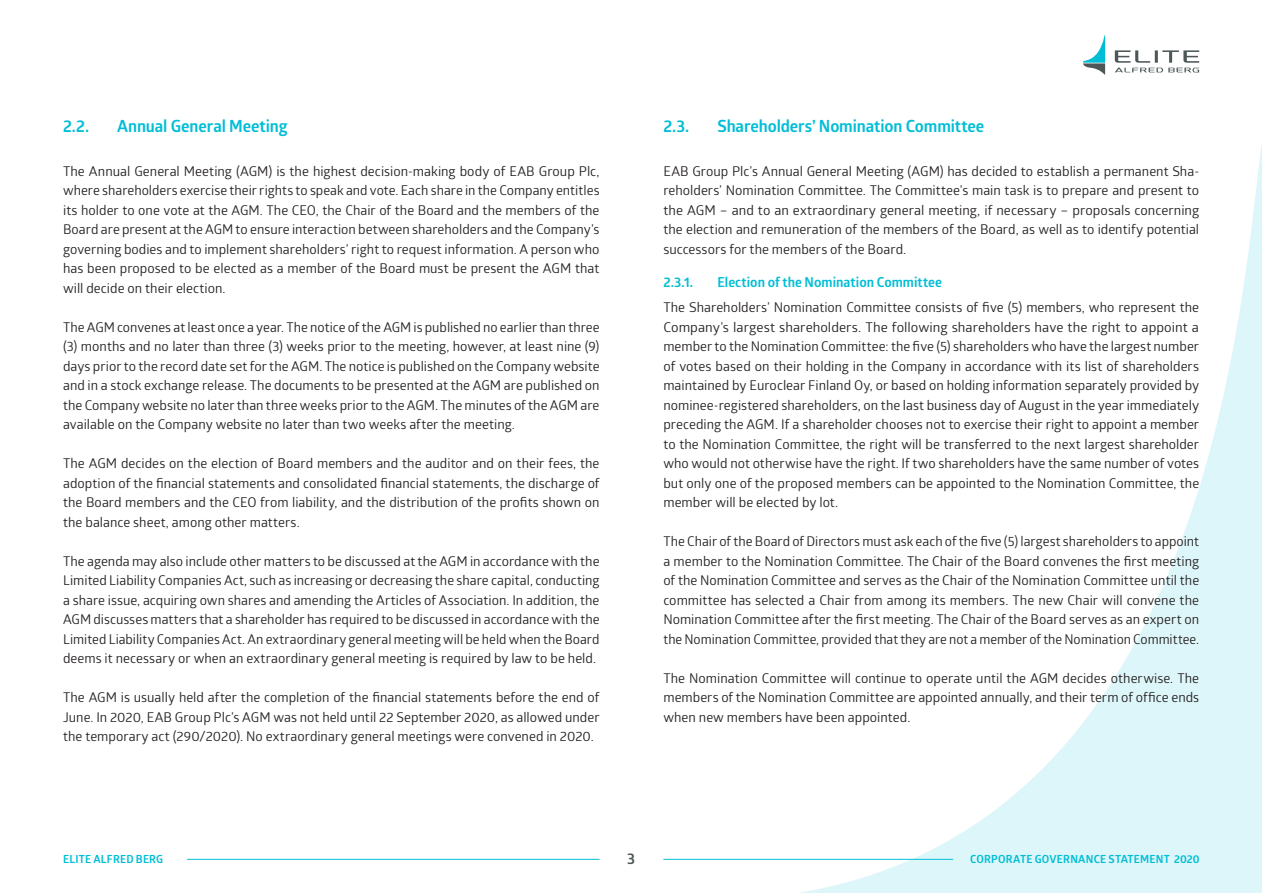
<style>
.page{position:relative;width:1263px;height:893px;background:#fff}
.page>*{position:absolute;margin:0;border:0;box-sizing:border-box;transform-origin:0 0}
.Väliotsikko_2{font:700 16.5px "Glober";letter-spacing:-.005em;color:#00bed6}
.t1{font:700 15px "Glober";color:#4d5758}
.Leipis-perusteksti{font:13.5px/19.5px "Glober";color:#231f20;text-align:justify}
.Väliotsikko_3{font:700 13.5px "Glober";letter-spacing:.005em;color:#00bed6}
.t2{font:700 10.95px "Glober";letter-spacing:.02em;color:#00bed6}
</style>
<div class="page">
<svg style="left:770px;top:143px;width:492px;height:750px"></svg>
<svg style="left:1115px;top:50px;width:84px;height:22px"></svg>
<svg style="left:1083px;top:35px;width:22px;height:40px"></svg>
<hr style="left:187px;top:859px;width:413px;height:1px;background:#00bed6">
<hr style="left:663px;top:859px;width:290px;height:1px;background:#00bed6">
<p class="Väliotsikko_2" style="left:63px;top:114px;width:28px">2.2.</p>
<p class="Väliotsikko_2" style="left:117px;top:114px;width:172px">Annual General Meeting</p>
<p class="Leipis-perusteksti" style="left:63px;top:160px;width:538px">The Annual General Meeting (AGM) is the highest decision-making body of EAB Group Plc, where shareholders exercise their rights to speak and vote. Each share in the Company entitles its holder to one vote at the AGM. The CEO, the Chair of the Board and the members of the Board are present at the AGM to ensure interaction between shareholders and the Company’s governing bodies and to implement shareholders’ right to request information. A person who has been proposed to be elected as a member of the Board must be present the AGM that will decide on their election.</p>
<p class="Leipis-perusteksti" style="left:63px;top:316px;width:538px">The AGM convenes at least once a year. The notice of the AGM is published no earlier than three (3) months and no later than three (3) weeks prior to the meeting, however, at least nine (9) days prior to the record date set for the AGM. The notice is published on the Company website and in a stock exchange release. The documents to be presented at the AGM are published on the Company website no later than three weeks prior to the AGM. The minutes of the AGM are available on the Company website no later than two weeks after the meeting.</p>
<p class="Leipis-perusteksti" style="left:63px;top:453px;width:538px">The AGM decides on the election of Board members and the auditor and on their fees, the adoption of the financial statements and consolidated financial statements, the discharge of the Board members and the CEO from liability, and the distribution of the profits shown on the balance sheet, among other matters.</p>
<p class="Leipis-perusteksti" style="left:63px;top:550px;width:538px">The agenda may also include other matters to be discussed at the AGM in accordance with the Limited Liability Companies Act, such as increasing or decreasing the share capital, conducting a share issue, acquiring own shares and amending the Articles of Association. In addition, the AGM discusses matters that a shareholder has required to be discussed in accordance with the Limited Liability Companies Act. An extraordinary general meeting will be held when the Board deems it necessary or when an extraordinary general meeting is required by law to be held.</p>
<p class="Leipis-perusteksti" style="left:63px;top:687px;width:538px">The AGM is usually held after the completion of the financial statements before the end of June. In 2020, EAB Group Plc’s AGM was not held until 22 September 2020, as allowed under the temporary act (290/2020). No extraordinary general meetings were convened in 2020.</p>
<p class="Väliotsikko_2" style="left:663px;top:114px;width:27px">2.3.</p>
<p class="Väliotsikko_2" style="left:717px;top:114px;width:268px">Shareholders’ Nomination Committee</p>
<p class="Leipis-perusteksti" style="left:663px;top:160px;width:537px">EAB Group Plc’s Annual General Meeting (AGM) has decided to establish a permanent Sha&shy;reholders’ Nomination Committee. The Committee’s main task is to prepare and present to the AGM – and to an extraordinary general meeting, if necessary – proposals concerning the election and remuneration of the members of the Board, as well as to identify potential successors for the members of the Board.</p>
<p class="Väliotsikko_3" style="left:663px;top:272px;width:31px">2.3.1.</p>
<p class="Väliotsikko_3" style="left:717px;top:272px;width:226px">Election of the Nomination Committee</p>
<p class="Leipis-perusteksti" style="left:663px;top:297px;width:537px">The Shareholders’ Nomination Committee consists of five (5) members, who represent the Company’s largest shareholders. The following shareholders have the right to appoint a member to the Nomination Committee: the five (5) shareholders who have the largest number of votes based on their holding in the Company in accordance with its list of shareholders maintained by Euroclear Finland Oy, or based on holding information separately provided by nominee-registered shareholders, on the last business day of August in the year immediately preceding the AGM. If a shareholder chooses not to exercise their right to appoint a member to the Nomination Committee, the right will be transferred to the next largest shareholder who would not otherwise have the right. If two shareholders have the same number of votes but only one of the proposed members can be appointed to the Nomination Committee, the member will be elected by lot.</p>
<p class="Leipis-perusteksti" style="left:663px;top:531px;width:537px">The Chair of the Board of Directors must ask each of the five (5) largest shareholders to appoint a member to the Nomination Committee. The Chair of the Board convenes the first meeting of the Nomination Committee and serves as the Chair of the Nomination Committee until the committee has selected a Chair from among its members. The new Chair will convene the Nomination Committee after the first meeting. The Chair of the Board serves as an expert on the Nomination Committee, provided that they are not a member of the Nomination Committee.</p>
<p class="Leipis-perusteksti" style="left:663px;top:667px;width:537px">The Nomination Committee will continue to operate until the AGM decides otherwise. The members of the Nomination Committee are appointed annually, and their term of office ends when new members have been appointed.</p>
<p class="t2" style="left:63px;top:852px;width:102px">ELITE ALFRED BERG</p>
<p class="t1" style="left:627px;top:847px;width:9px">3</p>
<p class="t2" style="left:970px;top:852px;width:231px">CORPORATE GOVERNANCE STATEMENT 2020</p>
</div>
